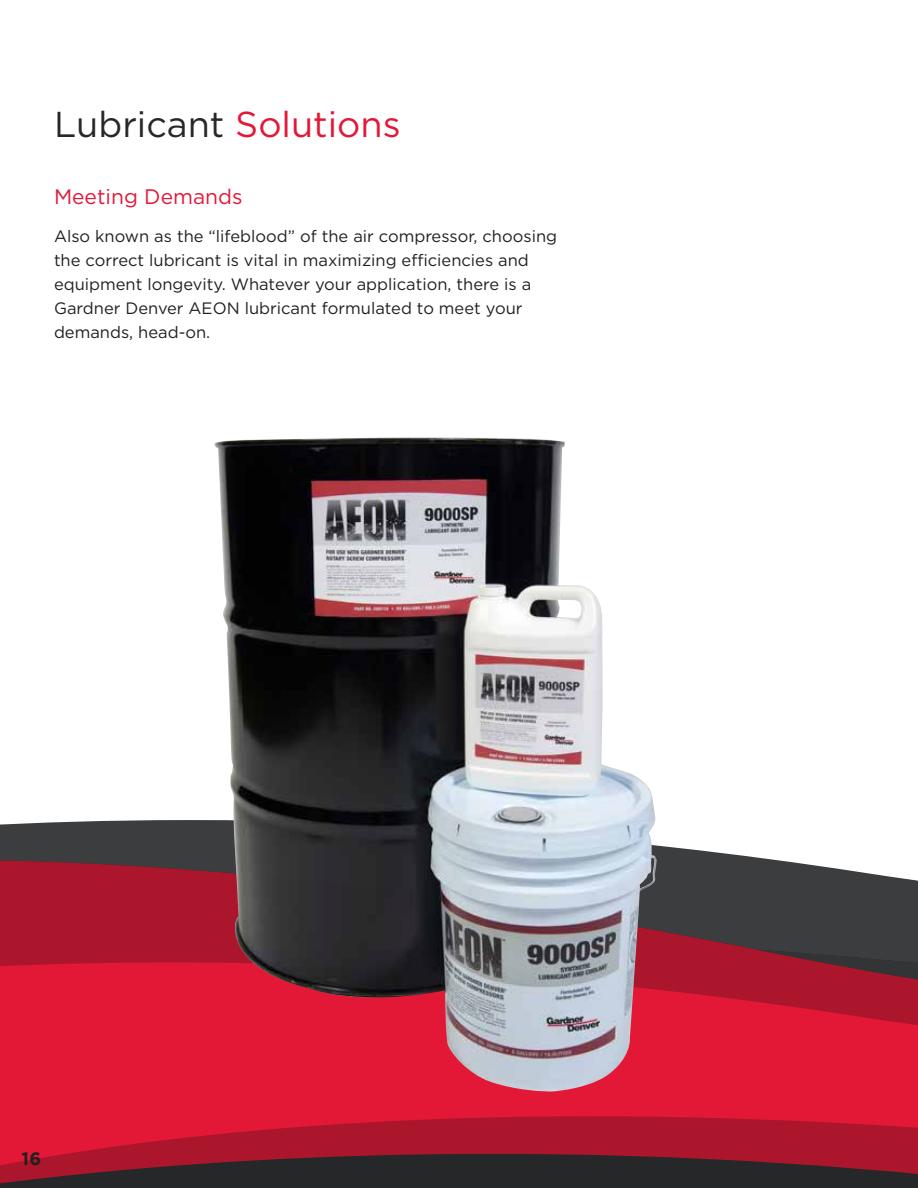
<style>
.page{position:relative;width:918px;height:1188px;background:#fff}
.page>*{position:absolute;margin:0;border:0;box-sizing:border-box;transform-origin:0 0}
.t1{font:36px "Gotham";color:#262729}
.t2{font:21px "Gotham";color:#e31837}
.t3{font:700 18px "Gotham";color:#231f20}
.t4{font:16.5px/24px "Gotham";color:#231f20}
.s1{color:#e31837}
</style>
<div class="page">
<svg style="left:0;top:820px;width:775px;height:40px;fill:#3b3d3f"></svg>
<svg style="left:0;top:860px;width:918px;height:328px;background:#622d36"></svg>
<svg style="left:0;top:957px;width:918px;height:213px;background:#c41832"></svg>
<img style="left:214px;top:437px;width:443px;height:655px">
<h1 class="t1" style="left:54px;top:101px;width:348px">Lubricant <span class="s1">Solutions</span></h1>
<p class="t2" style="left:54px;top:183px;width:190px">Meeting Demands</p>
<p class="t4" style="left:54px;top:224px;width:505px">Also known as the “lifeblood” of the air compressor, choosing the correct lubricant is vital in maximizing efficiencies and equipment longevity. Whatever your application, there is a Gardner Denver AEON lubricant formulated to meet your demands, head-on.</p>
<p class="t3" style="left:22px;top:1147px;width:21px">16</p>
</div>
